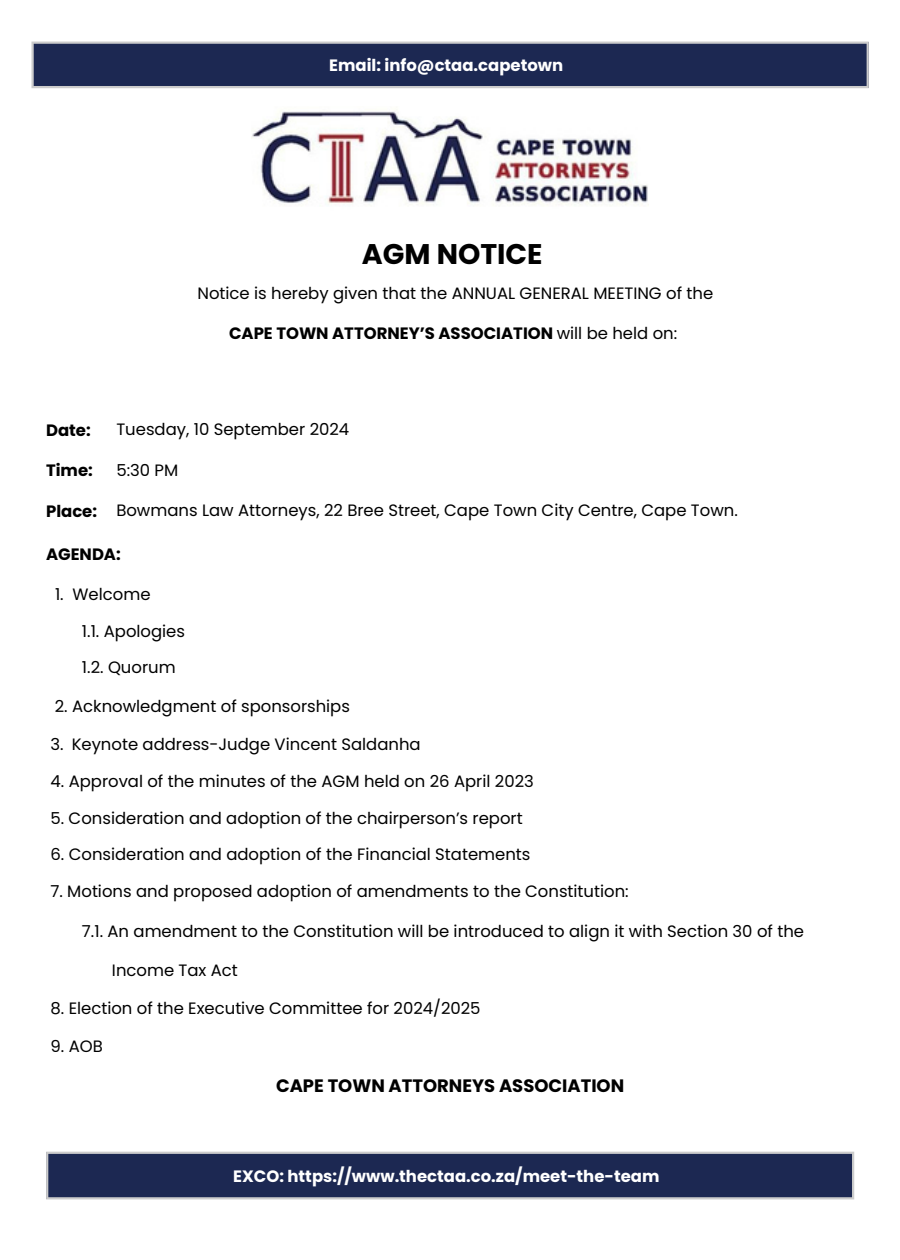
<style>
.page{position:relative;width:900px;height:1260px;background:#fff}
.page>*{position:absolute;margin:0;border:0;box-sizing:border-box;transform-origin:0 0}
.t1{font:700 28.5px "Poppins";color:#000}
.t2{font:700 18px "Poppins";color:#000}
.t3{font:16.5px "Poppins";color:#000}
.t4{font:700 16.5px "Poppins";color:#fff}
.t5{font:700 16.5px "Poppins";color:#000}
.s1{font-weight:400}
</style>
<div class="page">
<svg style="left:31px;top:42px;width:838px;height:46px;background:#2b365c"></svg>
<img style="left:251px;top:111px;width:398px;height:95px">
<svg style="left:46px;top:1152px;width:808px;height:47px;background:#2a355c"></svg>
<p class="t4" style="left:329px;top:54px;width:236px">Email: info@ctaa.capetown</p>
<p class="t1" style="left:362px;top:234px;width:182px">AGM NOTICE</p>
<p class="t3" style="left:197px;top:282px;width:517px">Notice is hereby given that the ANNUAL GENERAL MEETING of the</p>
<p class="t5" style="left:229px;top:322px;width:450px">CAPE TOWN ATTORNEY’S ASSOCIATION <span class="s1">will be held on:</span></p>
<h1 class="t3" style="left:116px;top:418px;width:234px">Tuesday, 10 September 2024</h1>
<h1 class="t3" style="left:116px;top:458px;width:63px">5:30 PM</h1>
<h1 class="t3" style="left:116px;top:499px;width:623px">Bowmans Law Attorneys, 22 Bree Street, Cape Town City Centre, Cape Town.</h1>
<p class="t5" style="left:46px;top:543px;width:76px">AGENDA:</p>
<p class="t3" style="left:55px;top:583px;width:97px">1. Welcome</p>
<p class="t3" style="left:82px;top:620px;width:105px">1.1. Apologies</p>
<p class="t3" style="left:82px;top:656px;width:95px">1.2. Quorum</p>
<p class="t3" style="left:55px;top:695px;width:297px">2. Acknowledgment of sponsorships</p>
<p class="t3" style="left:50px;top:733px;width:15px">3.</p>
<p class="t3" style="left:72px;top:733px;width:351px">Keynote address-Judge Vincent Saldanha</p>
<p class="t3" style="left:50px;top:770px;width:485px">4. Approval of the minutes of the AGM held on 26 April 2023</p>
<p class="t3" style="left:50px;top:807px;width:474px">5. Consideration and adoption of the chairperson’s report</p>
<p class="t3" style="left:50px;top:843px;width:482px">6. Consideration and adoption of the Financial Statements</p>
<p class="t3" style="left:50px;top:880px;width:580px">7. Motions and proposed adoption of amendments to the Constitution:</p>
<p class="t3" style="left:82px;top:920px;width:724px">7.1. An amendment to the Constitution will be introduced to align it with Section 30 of the</p>
<p class="t3" style="left:112px;top:959px;width:127px">Income Tax Act</p>
<p class="t3" style="left:50px;top:996px;width:432px">8. Election of the Executive Committee for 2024/2025</p>
<h1 class="t3" style="left:50px;top:1035px;width:54px">9. AOB</h1>
<h2 class="t2" style="left:276px;top:1073px;width:350px">CAPE TOWN ATTORNEYS ASSOCIATION</h2>
<p class="t5" style="left:46px;top:418px;width:46px">Date:</p>
<p class="t5" style="left:46px;top:459px;width:48px">Time:</p>
<p class="t5" style="left:46px;top:499px;width:53px">Place:</p>
<h2 class="t4" style="left:233px;top:1165px;width:428px">EXCO: https://www.thectaa.co.za/meet-the-team</h2>
</div>
